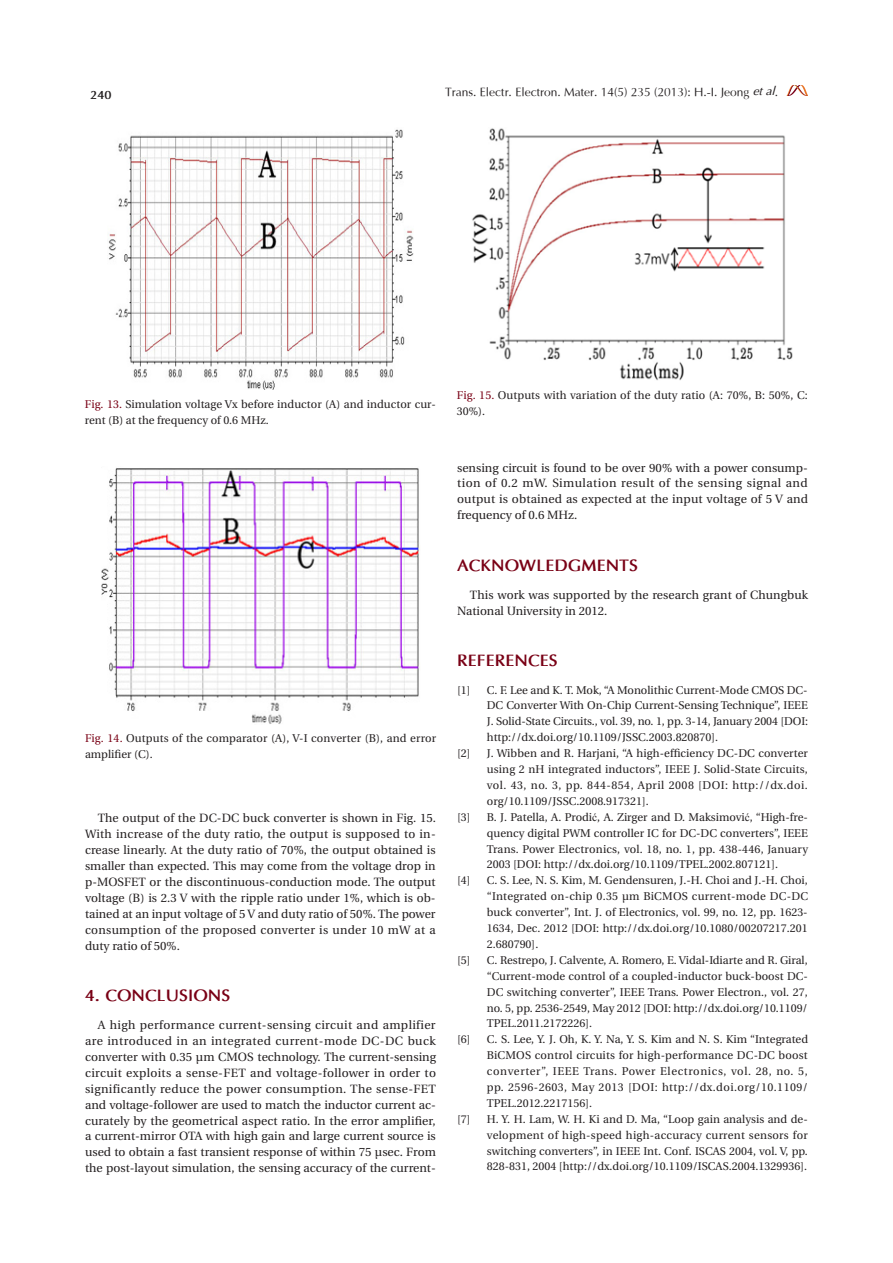
<style>
.page{position:relative;width:893px;height:1263px;background:#fff}
.page>*{position:absolute;margin:0;border:0;box-sizing:border-box;transform-origin:0 0}
.t1{font:700 16.5px "Optima";color:#790015}
.t2{font:12px/15.9px "Utopia";letter-spacing:.01em;color:#231f20;text-align:justify}
.t3{font:12px "Optima";color:#231f20}
.t4{font:700 12px "Optima";color:#231f20}
.t5{font:11.25px/15.9px "Utopia";color:#231f20;text-align:justify}
.s1{font-style:italic}
.s2{color:#790015}
.s3{font-family:"Times New Roman"}
</style>
<div class="page">
<img style="left:787px;top:86px;width:21px;height:10px">
<img style="left:101px;top:468px;width:319px;height:256px">
<img style="left:472px;top:128px;width:321px;height:253px">
<img style="left:108px;top:129px;width:306px;height:260px">
<p class="t4" style="left:90px;top:88px;width:23px">240</p>
<p class="t3" style="left:445px;top:84px;width:334px">Trans. Electr. Electron. Mater. 14(5) 235 (2013): H.-I. Jeong <span class="s1">et al</span>.</p>
<p class="t5" style="left:85px;top:397px;width:352px"><span class="s2">Fig. 13.</span> Simulation voltage Vx before inductor (A) and inductor cur&shy;rent (B) at the frequency of 0.6 MHz.</p>
<p class="t5" style="left:85px;top:731px;width:353px"><span class="s2">Fig. 14.</span> Outputs of the comparator (A), V-I converter (B), and error amplifier (C).</p>
<p class="t2" style="left:85px;top:810px;width:352px;text-indent:13px">The output of the DC-DC buck converter is shown in Fig. 15.<br>With increase of the duty ratio, the output is supposed to in&shy;crease linearly. At the duty ratio of 70%, the output obtained is smaller than expected. This may come from the voltage drop in p-MOSFET or the discontinuous-conduction mode. The output voltage (B) is 2.3 V with the ripple ratio under 1%, which is ob&shy;tained at an input voltage of 5 V and duty ratio of 50%. The power consumption of the proposed converter is under 10 mW at a duty ratio of 50%.</p>
<h1 class="t1" style="left:85px;top:985px;width:147px">4. CONCLUSIONS</h1>
<p class="t2" style="left:85px;top:1017px;width:353px;text-indent:13px">A high performance current-sensing circuit and amplifier are introduced in an integrated current-mode DC-DC buck converter with 0.35 μm CMOS technology. The current-sensing circuit exploits a sense-FET and voltage-follower in order to significantly reduce the power consumption. The sense-FET and voltage-follower are used to match the inductor current ac&shy;curately by the geometrical aspect ratio. In the error amplifier, a current-mirror OTA with high gain and large current source is used to obtain a fast transient response of within 75 μsec. From the post-layout simulation, the sensing accuracy of the current-</p>
<p class="t5" style="left:457px;top:387px;width:352px"><span class="s2">Fig. 15.</span> Outputs with variation of the duty ratio (A: 70%, B: 50%, C:<br>30%).</p>
<p class="t2" style="left:457px;top:460px;width:353px">sensing circuit is found to be over 90% with a power consump&shy;tion of 0.2 mW. Simulation result of the sensing signal and output is obtained as expected at the input voltage of 5 V and frequency of 0.6 MHz.</p>
<h1 class="t1" style="left:457px;top:555px;width:183px">ACKNOWLEDGMENTS</h1>
<p class="t2" style="left:457px;top:587px;width:352px;text-indent:13px">This work was supported by the research grant of Chungbuk<br>National University in 2012.</p>
<h1 class="t1" style="left:457px;top:650px;width:102px">REFERENCES</h1>
<p class="t5" style="left:457px;top:682px;width:15px">[1]</p>
<p class="t5" style="left:487px;top:682px;width:323px">C. F. Lee and K. T. Mok, “A Monolithic Current-Mode CMOS DC-DC Converter With On-Chip Current-Sensing Technique”, IEEE J. Solid-State Circuits., vol. 39, no. 1, pp. 3-14, January 2004 [DOI: http://dx.doi.org/10.1109/JSSC.2003.820870].</p>
<p class="t5" style="left:457px;top:745px;width:15px">[2]</p>
<p class="t5" style="left:487px;top:745px;width:322px">J. Wibben and R. Harjani, “A high-efficiency DC-DC converter using 2 nH integrated inductors”, IEEE J. Solid-State Circuits, vol. 43, no. 3, pp. 844-854, April 2008 [DOI: http://dx.doi. org/10.1109/JSSC.2008.917321].</p>
<p class="t5" style="left:457px;top:809px;width:15px">[3]</p>
<p class="t5" style="left:487px;top:809px;width:323px">B. J. Patella, A. Prodi<span class="s3">ć</span>, A. Zirger and D. Maksimovi<span class="s3">ć</span>, “High-fre&shy;quency digital PWM controller IC for DC-DC converters”, IEEE Trans. Power Electronics, vol. 18, no. 1, pp. 438-446, January 2003 [DOI: http://dx.doi.org/10.1109/TPEL.2002.807121].</p>
<p class="t5" style="left:457px;top:873px;width:15px">[4]</p>
<p class="t5" style="left:487px;top:873px;width:323px">C. S. Lee, N. S. Kim, M. Gendensuren, J.-H. Choi and J.-H. Choi, “Integrated on-chip 0.35 μm BiCMOS current-mode DC-DC buck converter”, Int. J. of Electronics, vol. 99, no. 12, pp. 1623- 1634, Dec. 2012 [DOI: http://dx.doi.org/10.1080/00207217.201<br>2.680790].</p>
<p class="t5" style="left:457px;top:952px;width:15px">[5]</p>
<p class="t5" style="left:487px;top:952px;width:323px">C. Restrepo, J. Calvente, A. Romero, E. Vidal-Idiarte and R. Giral, “Current-mode control of a coupled-inductor buck-boost DC-DC switching converter”, IEEE Trans. Power Electron., vol. 27, no. 5, pp. 2536-2549, May 2012 [DOI: http://dx.doi.org/10.1109/ TPEL.2011.2172226].</p>
<p class="t5" style="left:457px;top:1032px;width:15px">[6]</p>
<p class="t5" style="left:487px;top:1032px;width:323px">C. S. Lee, Y. J. Oh, K. Y. Na, Y. S. Kim and N. S. Kim “Integrated BiCMOS control circuits for high-performance DC-DC boost converter”, IEEE Trans. Power Electronics, vol. 28, no. 5, pp. 2596-2603, May 2013 [DOI: http://dx.doi.org/10.1109/ TPEL.2012.2217156].</p>
<p class="t5" style="left:457px;top:1111px;width:15px">[7]</p>
<p class="t5" style="left:487px;top:1111px;width:322px">H. Y. H. Lam, W. H. Ki and D. Ma, “Loop gain analysis and de&shy;velopment of high-speed high-accuracy current sensors for switching converters”, in IEEE Int. Conf. ISCAS 2004, vol. V, pp.<br>828-831, 2004 [http://dx.doi.org/10.1109/ISCAS.2004.1329936].</p>
</div>
